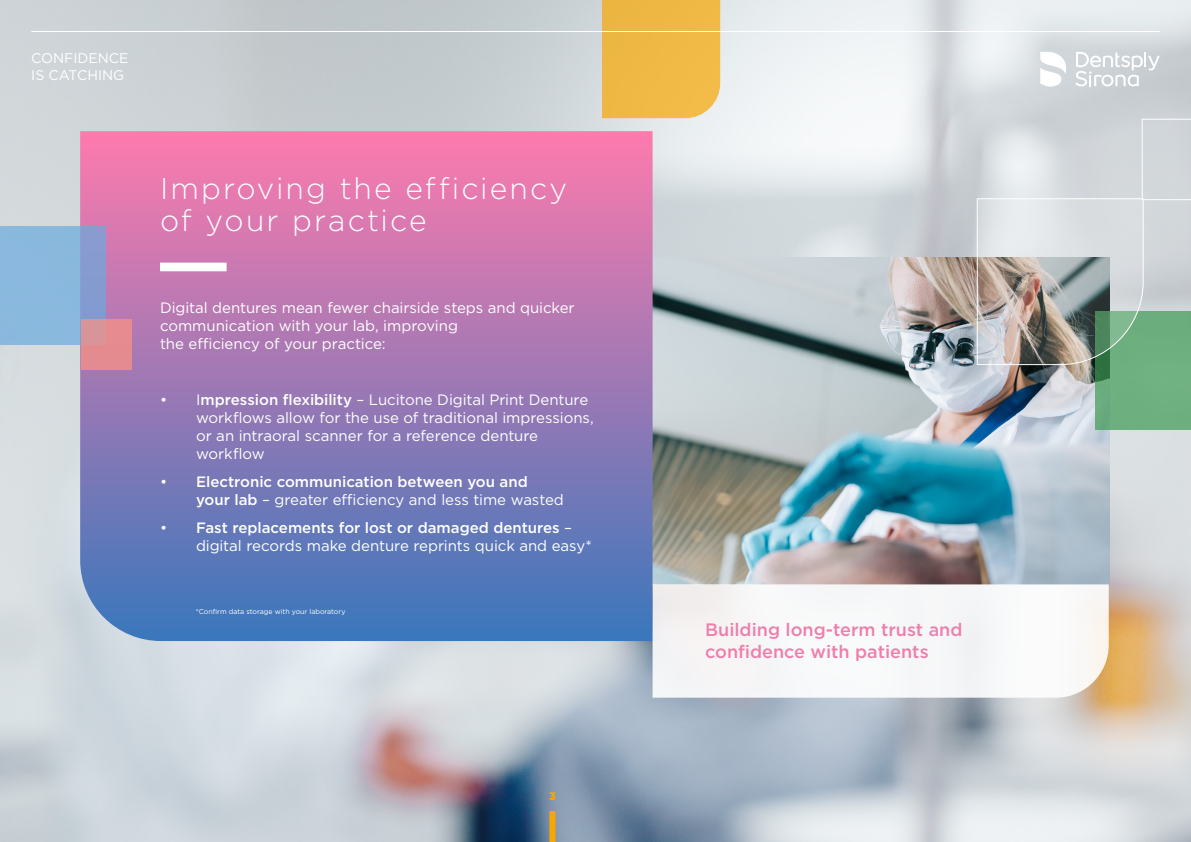
<style>
.page{position:relative;width:1191px;height:842px;background:#fff}
.page>*{position:absolute;margin:0;border:0;box-sizing:border-box;transform-origin:0 0}
.t1{font:300 30px/32px "Gotham";letter-spacing:.07em;color:#fff}
.t2{font:500 18px/21.6px "Gotham";color:#ee7fad}
.t3{font:15px/18px "Gotham";letter-spacing:-.005em;color:#fff}
.t4{font:500 15px/18px "Gotham";color:#fff}
.t5{font:14px/16.8px "Gotham";color:#fff}
.t6{font:900 11px "Gotham";color:#f8a700}
.t7{font:7px "Gotham";color:#fff}
.s1{font-weight:500}
.s2{font-weight:400}
</style>
<div class="page">
<img style="left:0;top:0;width:1191px;height:842px">
<img style="left:652px;top:258px;width:457px;height:326px">
<svg style="left:80px;top:131px;width:572px;height:510px;background:#9b79b4"></svg>
<div style="left:160px;top:263px;width:67px;height:8px;background:#fff"></div>
<svg style="left:652px;top:584px;width:456px;height:114px"></svg>
<div style="left:1095px;top:311px;width:96px;height:118px;background:#6fb080"></div>
<div style="left:602px;top:0;width:118px;height:118px;background:#f0b945"></div>
<div style="left:0;top:226px;width:105px;height:119px;background:linear-gradient(to right,#8bc1e2,#87a1d3)"></div>
<div style="left:82px;top:319px;width:50px;height:51px;background:#e48b91"></div>
<svg style="left:976px;top:119px;width:215px;height:247px;background:#bdc5c1"></svg>
<hr style="left:31px;top:31px;width:1128px;height:1px;background:#fff">
<svg style="left:1040px;top:52px;width:26px;height:35px"></svg>
<svg style="left:1075px;top:52px;width:84px;height:35px"></svg>
<div style="left:549px;top:811px;width:6px;height:31px;background:#f8a700"></div>
<p class="t5" style="left:31px;top:49px;width:99px">CONFIDENCE<br>IS CATCHING</p>
<h1 class="t1" style="left:160px;top:171px;width:408px">Improving the efficiency of your practice</h1>
<p class="t3" style="left:160px;top:298px;width:416px">Digital dentures mean fewer chairside steps and quicker communication with your lab, improving<br>the efficiency of your practice:</p>
<p class="t3" style="left:196px;top:390px;width:399px;text-indent:-36px">• I<span class="s1">mpression flexibility</span> – Lucitone Digital Print Denture workflows allow for the use of traditional impressions, or an intraoral scanner for a reference denture workflow</p>
<p class="t4" style="left:196px;top:473px;width:369px;text-indent:-36px"><span class="s2">•</span> Electronic communication between you and your lab <span class="s2">– greater efficiency and less time wasted</span></p>
<p class="t3" style="left:196px;top:518px;width:397px;text-indent:-36px">• <span class="s1">Fast replacements for lost or damaged dentures</span> – digital records make denture reprints quick and easy*</p>
<p class="t7" style="left:196px;top:607px;width:151px">*Confirm data storage with your laboratory</p>
<p class="t6" style="left:549px;top:789px;width:8px">3</p>
<p class="t2" style="left:705px;top:619px;width:259px">Building long-term trust and confidence with patients</p>
</div>
